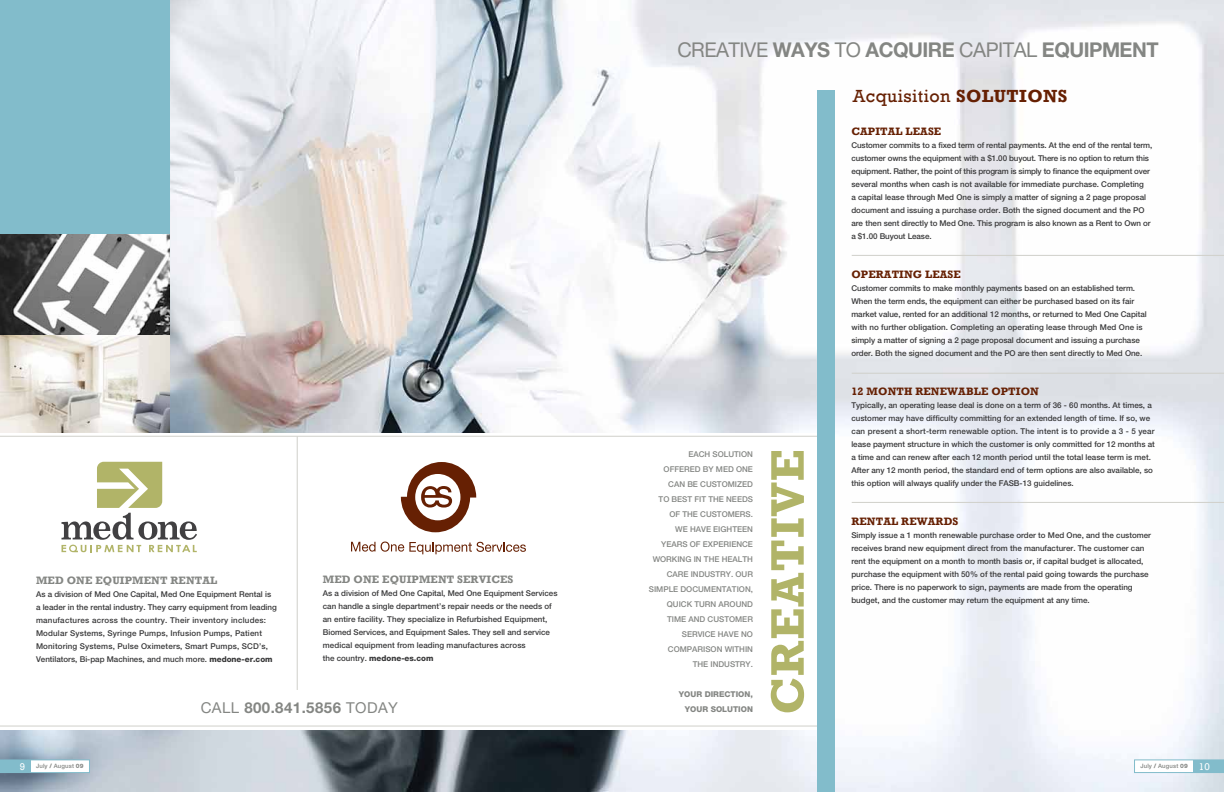
<style>
.page{position:relative;width:1224px;height:792px;background:#fff}
.page>*{position:absolute;margin:0;border:0;box-sizing:border-box;transform-origin:0 0}
.t1{font:700 20.4px "Helvetica Neue LT Pro";letter-spacing:-.025em;color:#848683}
.t2{font:18px "Rockwell";letter-spacing:.025em;color:#662003}
.t3{font:700 15px "Helvetica Neue LT Pro";letter-spacing:.03em;color:#848683}
.t4{font:700 11px "Rockwell";letter-spacing:.01em;color:#662003}
.t5{font:700 11px "Rockwell";letter-spacing:.01em;color:#848683}
.t6{font:500 8px/13px "Helvetica Neue LT Pro";color:#383839}
.t7{font:500 8px/13px "Helvetica Neue LT Pro";letter-spacing:.02em;color:#383839}
.t8{font:500 8px/15px "Helvetica Neue LT Pro";color:#848683;text-align:right}
.t9{font:800 8px/15px "Helvetica Neue LT Pro";color:#848683;text-align:right}
.t10{font:500 6px "Helvetica Neue LT Pro";letter-spacing:.025em;color:#848683}
.s1{font-weight:800}
.s2{font-weight:400}
.s3{font-weight:700}
.s4{font-family:"Rockwell";font-weight:400;font-size:10px;color:#fff}
.s5{font-weight:900}
</style>
<div class="page">
<img style="left:0;top:0;width:1224px;height:792px">
<hr style="left:843px;top:106px;width:45px;height:1px;background:#fff">
<svg style="left:30px;top:760px;width:60px;height:13px"></svg>
<div style="left:0;top:760px;width:30px;height:13px;background:#82bccb"></div>
<svg style="left:1134px;top:760px;width:60px;height:13px"></svg>
<div style="left:1194px;top:760px;width:30px;height:13px;background:#82bccb"></div>
<hr style="left:852px;top:255px;width:372px;height:1px;background:#d0d0ca">
<hr style="left:852px;top:373px;width:372px;height:1px;background:#d0d0ca">
<hr style="left:852px;top:502px;width:372px;height:1px;background:#d0d0ca">
<div style="left:0;top:433px;width:820px;height:297px;background:#fff"></div>
<svg style="left:401px;top:462px;width:75px;height:70px"></svg>
<svg style="left:351px;top:542px;width:175px;height:12px"></svg>
<svg style="left:62px;top:462px;width:135px;height:90px"></svg>
<hr style="left:297px;top:436px;width:1px;height:254px;background:#d0d0ca">
<hr style="left:0;top:436px;width:818px;height:1px;background:#d0d0ca">
<hr style="left:0;top:726px;width:818px;height:1px;background:#d0d0ca">
<div style="left:0;top:0;width:170px;height:334px;background:#82bccb"></div>
<img style="left:0;top:234px;width:170px;height:199px">
<div style="left:817px;top:90px;width:18px;height:702px;background:#82bccb"></div>
<svg style="left:771px;top:451px;width:33px;height:261px"></svg>
<h3 class="t5" style="left:323px;top:572px;width:192px">MED ONE EQUIPMENT SERVICES</h3>
<p class="t6" style="left:323px;top:586px;width:236px">As a division of Med One Capital, Med One Equipment Services can handle a single department’s repair needs or the needs of an entire facility. They specialize in Refurbished Equipment, Biomed Services, and Equipment Sales. They sell and service medical equipment from leading manufactures across<br>the country. <span class="s1">medone-es.com</span></p>
<h3 class="t3" style="left:201px;top:698px;width:199px"><span class="s2">CALL</span> 800.841.5856 <span class="s2">TODAY</span></h3>
<h3 class="t5" style="left:36px;top:573px;width:175px">MED ONE EQUIPMENT RENTAL</h3>
<p class="t7" style="left:36px;top:587px;width:242px">As a division of Med One Capital, Med One Equipment Rental is a leader in the rental industry. They carry equipment from leading manufactures across the country. Their inventory includes:<br>Modular Systems, Syringe Pumps, Infusion Pumps, Patient Monitoring Systems, Pulse Oximeters, Smart Pumps, SCD’s, Ventilators, Bi-pap Machines, and much more. <span class="s1">medone-er.com</span></p>
<h1 class="t1" style="left:677px;top:37px;width:483px"><span class="s2">CREATIVE</span> WAYS <span class="s2">TO</span> ACQUIRE <span class="s2">CAPITAL</span> EQUIPMENT</h1>
<h2 class="t2" style="left:853px;top:86px;width:216px">Acquisition <span class="s3">SOLUTIONS</span></h2>
<p class="t8" style="left:649px;top:446px;width:106px">EACH SOLUTION<br>OFFERED BY MED ONE<br>CAN BE CUSTOMIZED<br>TO BEST FIT THE NEEDS<br>OF THE CUSTOMERS.<br>WE HAVE EIGHTEEN<br>YEARS OF EXPERIENCE<br>WORKING IN THE HEALTH<br>CARE INDUSTRY. OUR<br>SIMPLE DOCUMENTATION,<br>QUICK TURN AROUND<br>TIME AND CUSTOMER<br>SERVICE HAVE NO<br>COMPARISON WITHIN<br>THE INDUSTRY.</p>
<p class="t9" style="left:679px;top:686px;width:76px">YOUR DIRECTION,<br>YOUR SOLUTION</p>
<h3 class="t4" style="left:851px;top:125px;width:84px">CAPITAL LEASE</h3>
<p class="t6" style="left:851px;top:139px;width:303px">Customer commits to a fixed term of rental payments. At the end of the rental term, customer owns the equipment with a $1.00 buyout. There is no option to return this equipment. Rather, the point of this program is simply to finance the equipment over several months when cash is not available for immediate purchase. Completing<br>a capital lease through Med One is simply a matter of signing a 2 page proposal document and issuing a purchase order. Both the signed document and the PO are then sent directly to Med One. This program is also known as a Rent to Own or a $1.00 Buyout Lease.</p>
<h3 class="t4" style="left:851px;top:268px;width:49px">OPERATING</h3>
<h3 class="t4" style="left:925px;top:268px;width:30px">LEASE</h3>
<p class="t6" style="left:851px;top:282px;width:297px">Customer commits to make monthly payments based on an established term.<br>When the term ends, the equipment can either be purchased based on its fair market value, rented for an additional 12 months, or returned to Med One Capital with no further obligation. Completing an operating lease through Med One is simply a matter of signing a 2 page proposal document and issuing a purchase order. Both the signed document and the PO are then sent directly to Med One.</p>
<h3 class="t4" style="left:851px;top:385px;width:26px">12 MONTH</h3>
<h3 class="t4" style="left:915px;top:385px;width:18px">RENEW</h3>
<h3 class="t4" style="left:958px;top:385px;width:59px">ABLE OPTION</h3>
<p class="t6" style="left:851px;top:399px;width:305px">Typically, an operating lease deal is done on a term of 36 - 60 months. At times, a customer may have difficulty committing for an extended length of time. If so, we can present a short-term renewable option. The intent is to provide a 3 - 5 year lease payment structure in which the customer is only committed for 12 months at a time and can renew after each 12 month period until the total lease term is met.<br>After any 12 month period, the standard end of term options are also available, so this option will always qualify under the FASB-13 guidelines.</p>
<h3 class="t4" style="left:851px;top:515px;width:17px">RENT</h3>
<h3 class="t4" style="left:883px;top:515px;width:61px">AL REWARDS</h3>
<p class="t6" style="left:851px;top:529px;width:301px">Simply issue a 1 month renewable purchase order to Med One, and the customer receives brand new equipment direct from the manufacturer. The customer can rent the equipment on a month to month basis or, if capital budget is allocated, purchase the equipment with 50% of the rental paid going towards the purchase price. There is no paperwork to sign, payments are made from the operating budget, and the customer may return the equipment at any time.</p>
<p class="t10" style="left:20px;top:762px;width:65px"><span class="s4">9</span> July <span class="s5">/</span> August <span class="s1">09</span></p>
<p class="t10" style="left:1140px;top:762px;width:71px">July <span class="s5">/</span> August <span class="s1">09</span> <span class="s4">10</span></p>
</div>
